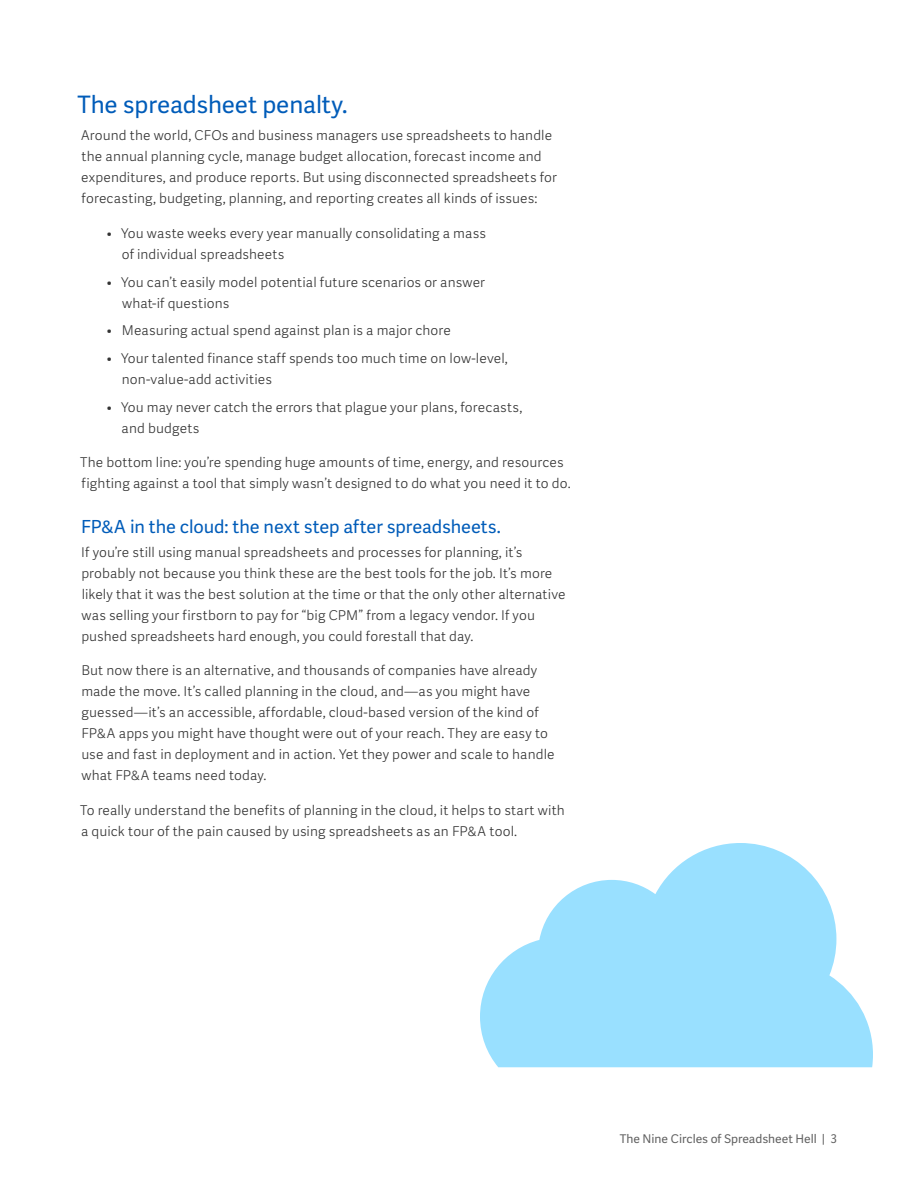
<style>
.page{position:relative;width:918px;height:1188px;background:#fff}
.page>*{position:absolute;margin:0;border:0;box-sizing:border-box;transform-origin:0 0}
.Heading_1{font:24px "Workday Adelle Sans";letter-spacing:-.005em;color:#005cb9}
.Heading_2{font:18px "Workday Adelle Sans";letter-spacing:-.005em;color:#005cb9}
.Body{font:300 13.5px/21px "Workday Adelle Sans";letter-spacing:.01em;color:#333}
.t1{font:12px "Workday Adelle Sans";color:#616161}
</style>
<div class="page">
<svg style="left:480px;top:843px;width:393px;height:224px;fill:#99e0ff"></svg>
<h2 class="Heading_1" style="left:77px;top:90px;width:272px">The spreadsheet penalty.</h2>
<p class="Body" style="left:81px;top:126px;width:478px">Around the world, CFOs and business managers use spreadsheets to handle the annual planning cycle, manage budget allocation, forecast income and expenditures, and produce reports. But using disconnected spreadsheets for forecasting, budgeting, planning, and reporting creates all kinds of issues:</p>
<p class="Body" style="left:122px;top:223px;width:366px;text-indent:-15px">• You waste weeks every year manually consolidating a mass of individual spreadsheets</p>
<p class="Body" style="left:122px;top:272px;width:365px;text-indent:-15px">• You can’t easily model potential future scenarios or answer what-if questions</p>
<p class="Body" style="left:107px;top:321px;width:346px">• Measuring actual spend against plan is a major chore</p>
<p class="Body" style="left:122px;top:348px;width:387px;text-indent:-15px">• Your talented finance staff spends too much time on low-level, non-value-add activities</p>
<p class="Body" style="left:122px;top:397px;width:402px;text-indent:-15px">• You may never catch the errors that plague your plans, forecasts, and budgets</p>
<p class="Body" style="left:80px;top:453px;width:492px">The bottom line: you’re spending huge amounts of time, energy, and resources fighting against a tool that simply wasn’t designed to do what you need it to do.</p>
<p class="Heading_2" style="left:81px;top:516px;width:421px">FP&amp;A in the cloud: the next step after spreadsheets.</p>
<p class="Body" style="left:81px;top:542px;width:486px">If you’re still using manual spreadsheets and processes for planning, it’s probably not because you think these are the best tools for the job. It’s more likely that it was the best solution at the time or that the only other alternative was selling your firstborn to pay for “big CPM” from a legacy vendor. If you pushed spreadsheets hard enough, you could forestall that day.</p>
<p class="Body" style="left:81px;top:661px;width:475px">But now there is an alternative, and thousands of companies have already made the move. It’s called planning in the cloud, and—as you might have guessed—it’s an accessible, affordable, cloud-based version of the kind of FP&amp;A apps you might have thought were out of your reach. They are easy to use and fast in deployment and in action. Yet they power and scale to handle what FP&amp;A teams need today.</p>
<p class="Body" style="left:80px;top:800px;width:486px">To really understand the benefits of planning in the cloud, it helps to start with a quick tour of the pain caused by using spreadsheets as an FP&amp;A tool.</p>
<p class="t1" style="left:620px;top:1132px;width:219px">The Nine Circles of Spreadsheet Hell | 3</p>
</div>
